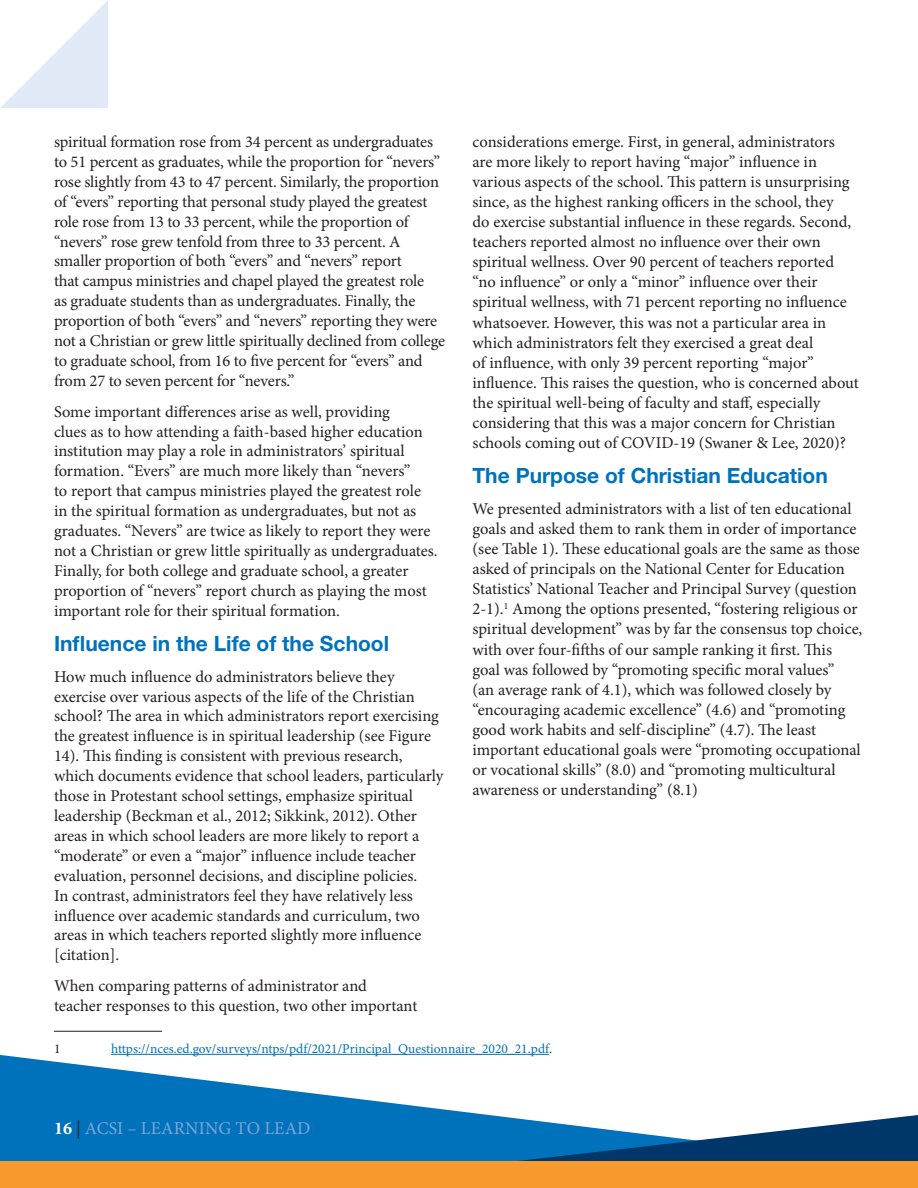
<style>
.page{position:relative;width:918px;height:1188px;background:#fff}
.page>*{position:absolute;margin:0;border:0;box-sizing:border-box;transform-origin:0 0}
.t1{font:700 21px "Helvetica Neue LT Std";color:#0072bc}
.t2{font:18px "Minion Pro";letter-spacing:.01em;color:#7ca7d8}
.t3{font:16.5px/20px "Minion Pro";letter-spacing:-.005em;color:#231f20}
.t4{font:13.5px "Minion Pro";color:#0072bc}
.t5{font:13.5px "Minion Pro";color:#231f20}
.s1{color:#231f20}
.s2{font-weight:700;color:#fff}
</style>
<div class="page">
<svg style="left:0;top:1055px;width:489px;height:106px;fill:#0072bc"></svg>
<svg style="left:459px;top:1115px;width:459px;height:46px"></svg>
<div style="left:0;top:1161px;width:918px;height:27px;background:#f8992e"></div>
<hr style="left:54px;top:1031px;width:108px;height:1px;background:#231f20">
<hr style="left:111px;top:1054px;width:438px;height:1px;background:#0072bc">
<svg style="left:0;top:0;width:108px;height:108px"></svg>
<p class="t3" style="left:54px;top:132px;width:393px">spiritual formation rose from 34 percent as undergraduates to 51 percent as graduates, while the proportion for “nevers” rose slightly from 43 to 47 percent. Similarly, the proportion of “evers” reporting that personal study played the greatest role rose from 13 to 33 percent, while the proportion of “nevers” rose grew tenfold from three to 33 percent. A smaller proportion of both “evers” and “nevers” report<br>that campus ministries and chapel played the greatest role<br>as graduate students than as undergraduates. Finally, the proportion of both “evers” and “nevers” reporting they were not a Christian or grew little spiritually declined from college to graduate school, from 16 to five percent for “evers” and from 27 to seven percent for “nevers.”</p>
<p class="t3" style="left:54px;top:401px;width:385px">Some important differences arise as well, providing<br>clues as to how attending a faith-based higher education institution may play a role in administrators’ spiritual formation. “Evers” are much more likely than “nevers”<br>to report that campus ministries played the greatest role in the spiritual formation as undergraduates, but not as graduates. “Nevers” are twice as likely to report they were not a Christian or grew little spiritually as undergraduates.<br>Finally, for both college and graduate school, a greater proportion of “nevers” report church as playing the most important role for their spiritual formation.</p>
<p class="t1" style="left:54px;top:630px;width:337px">Influence in the Life of the School</p>
<p class="t3" style="left:54px;top:666px;width:391px">How much influence do administrators believe they exercise over various aspects of the life of the Christian school? The area in which administrators report exercising the greatest influence is in spiritual leadership (see Figure 14). This finding is consistent with previous research, which documents evidence that school leaders, particularly those in Protestant school settings, emphasize spiritual leadership (Beckman et al., 2012; Sikkink, 2012). Other areas in which school leaders are more likely to report a “moderate” or even a “major” influence include teacher evaluation, personnel decisions, and discipline policies.<br>In contrast, administrators feel they have relatively less influence over academic standards and curriculum, two areas in which teachers reported slightly more influence [citation].</p>
<p class="t3" style="left:54px;top:976px;width:365px">When comparing patterns of administrator and teacher responses to this question, two other important</p>
<p class="t5" style="left:54px;top:1040px;width:8px">1</p>
<p class="t4" style="left:111px;top:1040px;width:443px">https://nces.ed.gov/surveys/ntps/pdf/2021/Principal_Questionnaire_2020_21.pdf<span class="s1">.</span></p>
<p class="t3" style="left:472px;top:132px;width:388px">considerations emerge. First, in general, administrators are more likely to report having “major” influence in various aspects of the school. This pattern is unsurprising since, as the highest ranking officers in the school, they<br>do exercise substantial influence in these regards. Second, teachers reported almost no influence over their own spiritual wellness. Over 90 percent of teachers reported “no influence” or only a “minor” influence over their spiritual wellness, with 71 percent reporting no influence whatsoever. However, this was not a particular area in which administrators felt they exercised a great deal<br>of influence, with only 39 percent reporting “major” influence. This raises the question, who is concerned about the spiritual well-being of faculty and staff, especially considering that this was a major concern for Christian schools coming out of COVID-19 (Swaner &amp; Lee, 2020)?</p>
<p class="t1" style="left:472px;top:463px;width:357px">The Purpose of Christian Education</p>
<p class="t3" style="left:472px;top:499px;width:391px">We presented administrators with a list of ten educational goals and asked them to rank them in order of importance (see Table 1). These educational goals are the same as those asked of principals on the National Center for Education Statistics’ National Teacher and Principal Survey (question 2-1).<sup>1</sup> Among the options presented, “fostering religious or spiritual development” was by far the consensus top choice, with over four-fifths of our sample ranking it first. This goal was followed by “promoting specific moral values”<br>(an average rank of 4.1), which was followed closely by “encouraging academic excellence” (4.6) and “promoting good work habits and self-discipline” (4.7). The least important educational goals were “promoting occupational or vocational skills” (8.0) and “promoting multicultural awareness or understanding” (8.1)</p>
<p class="t2" style="left:54px;top:1116px;width:258px"><span class="s2">16</span> <span class="s1">|</span> ACSI – LEARNING TO LEAD</p>
</div>
